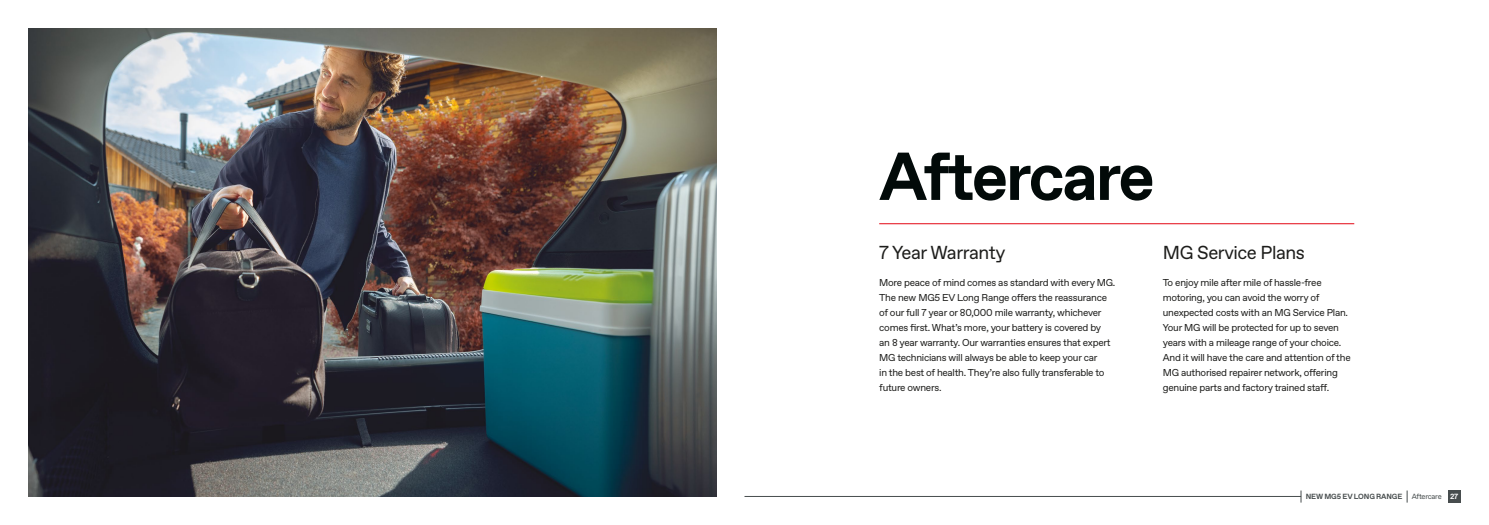
<style>
.page{position:relative;width:1489px;height:525px;background:#fff}
.page>*{position:absolute;margin:0;border:0;box-sizing:border-box;transform-origin:0 0}
.t1{font:700 67.5px "Favorit Std";letter-spacing:-.04em;color:#020a09}
.t2{font:18.75px "Favorit Std";letter-spacing:-.025em;color:#1d1d1b}
.t3{font:10px/15px "Favorit Std";letter-spacing:-.025em;color:#1d1d1b}
.t4{font:700 7.5px "Favorit Std";letter-spacing:-.02em;color:#474d4e}
.s1{font-weight:400}
.s2{color:#fff}
</style>
<div class="page">
<hr style="left:744px;top:496px;width:556px;height:1px;background:#474d4e">
<hr style="left:879px;top:223px;width:475px;height:1px;background:#e30613">
<div style="left:1447px;top:490px;width:13px;height:12px;background:#474d4e"></div>
<svg style="left:1300px;top:490px;width:1px;height:12px"></svg>
<svg style="left:1406px;top:490px;width:1px;height:12px"></svg>
<img style="left:28px;top:28px;width:688px;height:468px">
<h1 class="t1" style="left:879px;top:131px;width:277px">Aftercare</h1>
<h2 class="t2" style="left:879px;top:240px;width:128px">7 Year Warranty</h2>
<h2 class="t2" style="left:1162px;top:240px;width:144px">MG Service Plans</h2>
<p class="t3" style="left:1162px;top:275px;width:189px">To enjoy mile after mile of hassle-free motoring, you can avoid the worry of unexpected costs with an MG Service Plan.<br>Your MG will be protected for up to seven years with a mileage range of your choice.<br>And it will have the care and attention of the MG authorised repairer network, offering genuine parts and factory trained staff.</p>
<p class="t3" style="left:879px;top:275px;width:238px">More peace of mind comes as standard with every MG.<br>The new MG5 EV Long Range offers the reassurance of our full 7 year or 80,000 mile warranty, whichever comes first. What’s more, your battery is covered by<br>an 8 year warranty. Our warranties ensures that expert MG technicians will always be able to keep your car<br>in the best of health. They’re also fully transferable to future owners.</p>
<p class="t4" style="left:1305px;top:491px;width:154px">NEW MG5 EV LONG RANGE <span class="s1">Aftercare</span> <span class="s2">27</span></p>
</div>
